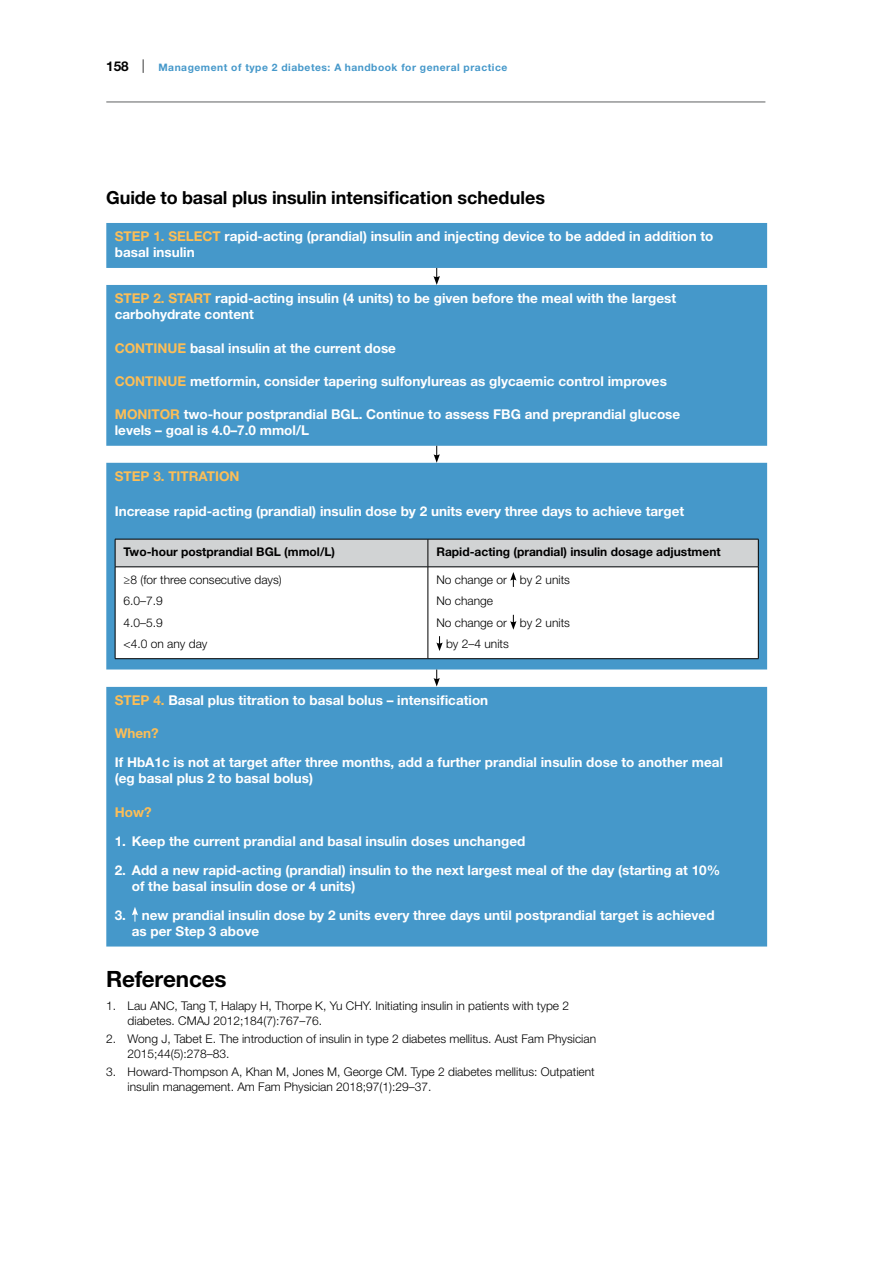
<style>
.page{position:relative;width:893px;height:1263px;background:#fff}
.page>*{position:absolute;margin:0;border:0;box-sizing:border-box;transform-origin:0 0}
.t1{font:700 22.5px "Helvetica Neue LT Std";letter-spacing:-.01em;color:#000}
.t2{font:700 18px "Helvetica Neue LT Std";letter-spacing:-.005em;color:#000}
.t3{font:700 13.5px/16.2px "Helvetica Neue LT Std";color:#fff}
.t4{font:700 13.5px "Helvetica Neue LT Std";color:#fdbe56}
.t5{font:300 12px/21.5px "Helvetica Neue LT Std";color:#000}
.t6{font:700 12px "Helvetica Neue LT Std";color:#000}
.t7{font:700 10.2px "Helvetica Neue LT Std";letter-spacing:.05em;color:#4598ca}
.s1{font-size:13.5px;color:#000}
.s2{font-weight:300;font-size:13.5px;color:#000}
.s3{color:#fdbe56}
</style>
<div class="page">
<hr style="left:106px;top:102px;width:659px;height:1px;background:#5f6062">
<svg style="left:106px;top:223px;width:661px;height:723px;background:#54a0ce"></svg>
<svg style="left:433px;top:268px;width:7px;height:17px"></svg>
<svg style="left:434px;top:446px;width:6px;height:17px"></svg>
<svg style="left:116px;top:587px;width:642px;height:71px"></svg>
<hr style="left:428px;top:567px;width:1px;height:91px;background:#000">
<hr style="left:115px;top:567px;width:1px;height:91px;background:#000">
<hr style="left:758px;top:567px;width:1px;height:91px;background:#000">
<hr style="left:115px;top:658px;width:313px;height:1px;background:#000">
<hr style="left:428px;top:658px;width:330px;height:1px;background:#000">
<svg style="left:115px;top:539px;width:644px;height:48px"></svg>
<svg style="left:510px;top:615px;width:6px;height:15px"></svg>
<svg style="left:436px;top:636px;width:7px;height:15px"></svg>
<svg style="left:434px;top:669px;width:6px;height:17px"></svg>
<svg style="left:132px;top:907px;width:6px;height:15px"></svg>
<p class="t7" style="left:106px;top:61px;width:403px"><span class="s1">158</span> <span class="s2">|</span> Management of type 2 diabetes: A handbook for general practice</p>
<h2 class="t2" style="left:106px;top:187px;width:440px">Guide to basal plus insulin intensification schedules</h2>
<p class="t3" style="left:115px;top:228px;width:600px"><span class="s3">STEP 1. SELECT</span> rapid-acting (prandial) insulin and injecting device to be added in addition to basal insulin</p>
<p class="t3" style="left:115px;top:290px;width:563px"><span class="s3">STEP 2. START</span> rapid-acting insulin (4 units) to be given before the meal with the largest carbohydrate content</p>
<p class="t3" style="left:115px;top:339px;width:283px"><span class="s3">CONTINUE</span> basal insulin at the current dose</p>
<p class="t3" style="left:115px;top:372px;width:554px"><span class="s3">CONTINUE</span> metformin, consider tapering sulfonylureas as glycaemic control improves</p>
<p class="t3" style="left:115px;top:406px;width:567px"><span class="s3">MONITOR</span> two-hour postprandial BGL. Continue to assess FBG and preprandial glucose levels – goal is 4.0–7.0 mmol/L</p>
<p class="t4" style="left:115px;top:468px;width:126px">STEP 3. TITRATION</p>
<p class="t3" style="left:115px;top:503px;width:571px">Increase rapid-acting (prandial) insulin dose by 2 units every three days to achieve target</p>
<p class="t6" style="left:124px;top:544px;width:213px">Two-hour postprandial BGL (mmol/L)</p>
<p class="t6" style="left:436px;top:544px;width:286px">Rapid-acting (prandial) insulin dosage adjustment</p>
<p class="t5" style="left:124px;top:569px;width:160px">≥8 (for three consecutive days)<br>6.0–7.9<br>4.0–5.9<br>&lt;4.0 on any day</p>
<p class="t5" style="left:436px;top:569px;width:135px">No change or by 2 units</p>
<p class="t5" style="left:436px;top:590px;width:58px">No change</p>
<p class="t5" style="left:436px;top:611px;width:135px">No change or by 2 units</p>
<p class="t5" style="left:446px;top:633px;width:64px">by 2–4 units</p>
<p class="t3" style="left:115px;top:692px;width:375px"><span class="s3">STEP 4.</span> Basal plus titration to basal bolus – intensification</p>
<p class="t4" style="left:115px;top:725px;width:46px">When?</p>
<p class="t3" style="left:115px;top:754px;width:610px">If HbA1c is not at target after three months, add a further prandial insulin dose to another meal (eg basal plus 2 to basal bolus)</p>
<p class="t4" style="left:115px;top:803px;width:38px">How?</p>
<p class="t3" style="left:115px;top:832px;width:412px">1. Keep the current prandial and basal insulin doses unchanged</p>
<p class="t3" style="left:132px;top:861px;width:590px;text-indent:-17px">2. Add a new rapid-acting (prandial) insulin to the next largest meal of the day (starting at 10% of the basal insulin dose or 4 units)</p>
<p class="t3" style="left:132px;top:906px;width:584px;text-indent:-17px">3. new prandial insulin dose by 2 units every three days until postprandial target is achieved as per Step 3 above</p>
<h1 class="t1" style="left:106px;top:965px;width:122px">References</h1>
<p class="t5" style="left:128px;top:998px;width:443px;line-height:14.4px;text-indent:-21px">1. Lau ANC, Tang T, Halapy H, Thorpe K, Yu CHY. Initiating insulin in patients with type 2 diabetes. CMAJ 2012;184(7):767–76.</p>
<p class="t5" style="left:128px;top:1031px;width:470px;line-height:14.4px;text-indent:-21px">2. Wong J, Tabet E. The introduction of insulin in type 2 diabetes mellitus. Aust Fam Physician<br>2015;44(5):278–83.</p>
<p class="t5" style="left:128px;top:1064px;width:469px;line-height:14.4px;text-indent:-21px">3. Howard-Thompson A, Khan M, Jones M, George CM. Type 2 diabetes mellitus: Outpatient insulin management. Am Fam Physician 2018;97(1):29–37.</p>
</div>
